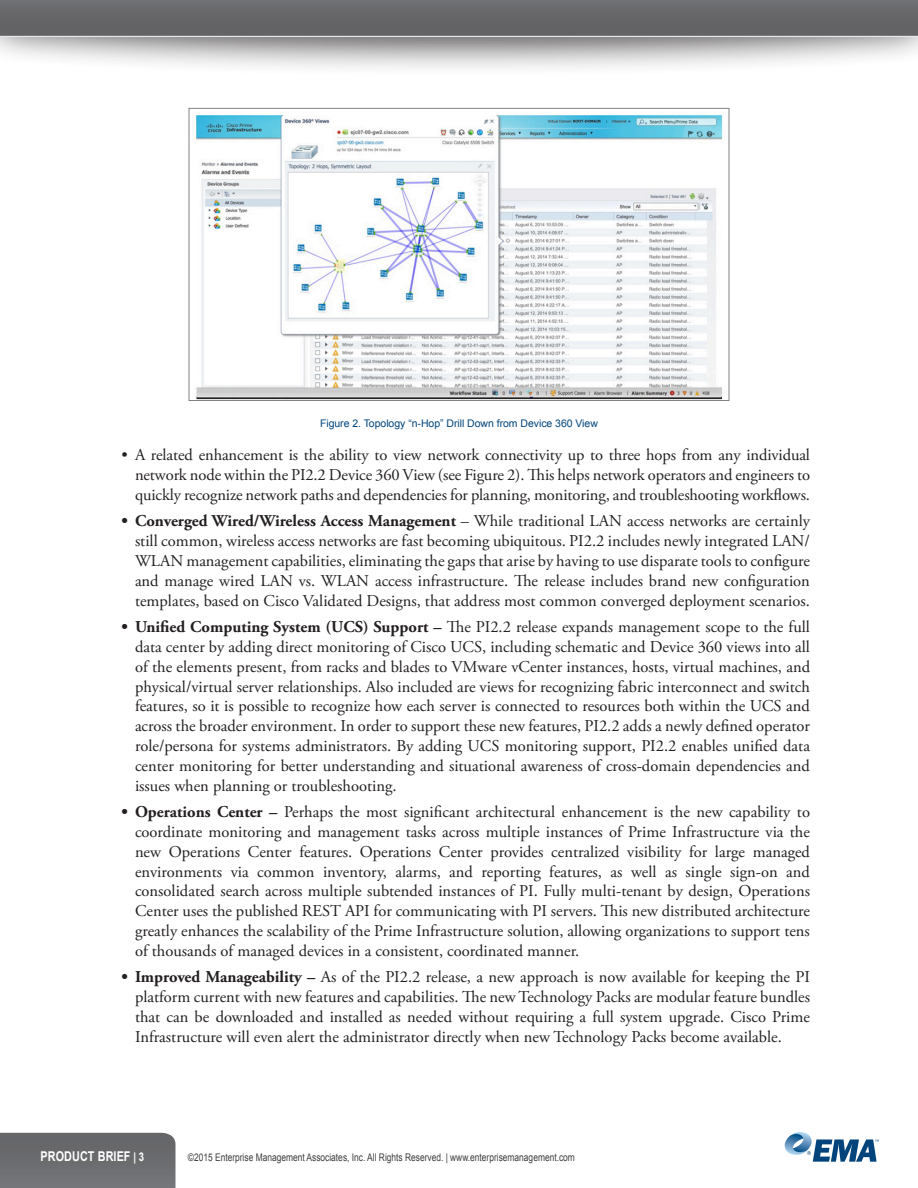
<style>
.page{position:relative;width:918px;height:1188px;background:#fff}
.page>*{position:absolute;margin:0;border:0;box-sizing:border-box;transform-origin:0 0}
.t1{font:16.5px/19.8px "Adobe Garamond Pro";color:#231f20;text-align:justify}
.t2{font:700 13.5px "Arial";letter-spacing:.01em;color:#fff;scale:.8 1}
.t3{font:10.5px "Arial";color:#3e3e3f;scale:.8 1}
.Captions{font:10.5px "Arial";letter-spacing:-.005em;color:#00447b}
.s1{font-weight:700}
.s2{font-size:12px}
</style>
<div class="page">
<svg style="left:0;top:1133px;width:176px;height:55px;background:#6c6d70"></svg>
<svg style="left:785px;top:1132px;width:94px;height:30px"></svg>
<div style="left:0;top:0;width:918px;height:78px;background:#231f20;opacity:.75"></div>
<svg style="left:0;top:0;width:918px;height:37px;background:#6b6b6e"></svg>
<img style="left:196px;top:115px;width:527px;height:284px">
<div style="left:189px;top:108px;width:540px;height:293px;border:1px solid #808285"></div>
<p class="Captions" style="left:320px;top:416px;width:279px">Figure 2. Topology “n-Hop” Drill Down from Device 360 View</p>
<p class="t1" style="left:135px;top:446px;width:677px;text-indent:-14px">• A related enhancement is the ability to view network connectivity up to three hops from any individual network node within the PI2.2 Device 360 View (see Figure 2). This helps network operators and engineers to quickly recognize network paths and dependencies for planning, monitoring, and troubleshooting workflows.</p>
<p class="t1" style="left:135px;top:512px;width:677px;text-indent:-14px"><span class="s1">• Converged Wired/Wireless Access Management</span> – While traditional LAN access networks are certainly still common, wireless access networks are fast becoming ubiquitous. PI2.2 includes newly integrated LAN/ WLAN management capabilities, eliminating the gaps that arise by having to use disparate tools to configure and manage wired LAN vs. WLAN access infrastructure. The release includes brand new configuration templates, based on Cisco Validated Designs, that address most common converged deployment scenarios.</p>
<p class="t1" style="left:135px;top:618px;width:677px;text-indent:-14px"><span class="s1">• Unified Computing System (UCS) Support –</span> The PI2.2 release expands management scope to the full data center by adding direct monitoring of Cisco UCS, including schematic and Device 360 views into all of the elements present, from racks and blades to VMware vCenter instances, hosts, virtual machines, and physical/virtual server relationships. Also included are views for recognizing fabric interconnect and switch features, so it is possible to recognize how each server is connected to resources both within the UCS and across the broader environment. In order to support these new features, PI2.2 adds a newly defined operator role/persona for systems administrators. By adding UCS monitoring support, PI2.2 enables unified data center monitoring for better understanding and situational awareness of cross-domain dependencies and issues when planning or troubleshooting.</p>
<p class="t1" style="left:135px;top:803px;width:677px;text-indent:-14px"><span class="s1">• Operations Center –</span> Perhaps the most significant architectural enhancement is the new capability to coordinate monitoring and management tasks across multiple instances of Prime Infrastructure via the new Operations Center features. Operations Center provides centralized visibility for large managed environments via common inventory, alarms, and reporting features, as well as single sign-on and consolidated search across multiple subtended instances of PI. Fully multi-tenant by design, Operations Center uses the published REST API for communicating with PI servers. This new distributed architecture greatly enhances the scalability of the Prime Infrastructure solution, allowing organizations to support tens of thousands of managed devices in a consistent, coordinated manner.</p>
<p class="t1" style="left:135px;top:968px;width:677px;text-indent:-14px"><span class="s1">• Improved Manageability –</span> As of the PI2.2 release, a new approach is now available for keeping the PI platform current with new features and capabilities. The new Technology Packs are modular feature bundles that can be downloaded and installed as needed without requiring a full system upgrade. Cisco Prime Infrastructure will even alert the administrator directly when new Technology Packs become available.</p>
<p class="t2" style="left:40px;top:1147px;width:131px">PRODUCT BRIEF <span class="s2">| 3</span></p>
<p class="t3" style="left:188px;top:1150px;width:485px">©2015 Enterprise Management Associates, Inc. All Rights Reserved. | www.enterprisemanagement.com</p>
</div>
